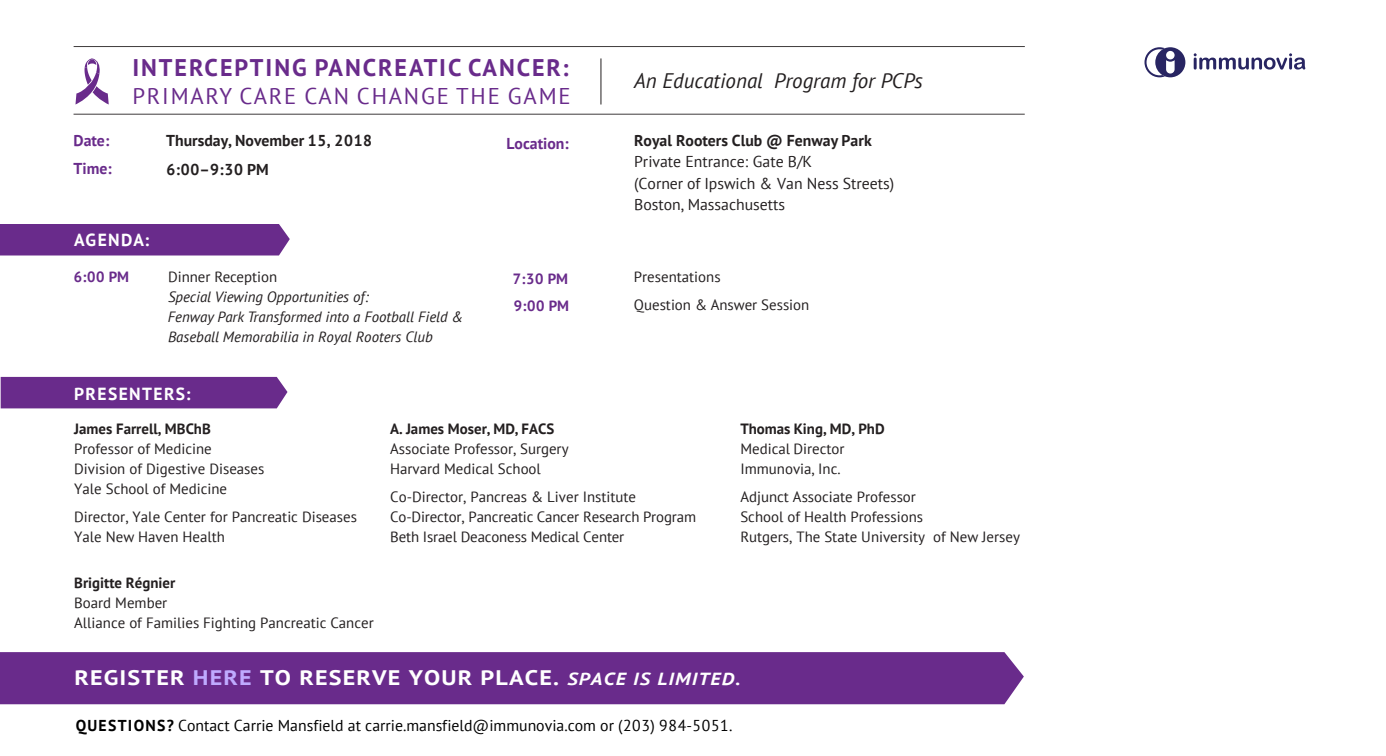
<style>
.page{position:relative;width:1386px;height:756px;background:#fff}
.page>*{position:absolute;margin:0;border:0;box-sizing:border-box;transform-origin:0 0}
.t1{font:700 24.15px "PT Sans";letter-spacing:.08em;color:#692b8b}
.t2{font:22.75px "PT Sans";letter-spacing:.08em;color:#692b8b}
.t3{font:700 21px "PT Sans";letter-spacing:.045em;color:#fff;scale:1.15 1}
.t4{font:italic 21px "PT Sans";color:#231f20}
.t5{font:700 17.5px "PT Sans";letter-spacing:.08em;color:#fff}
.t6{font:15.75px "PT Sans";color:#000}
.t7{font:15.75px/21.5px "PT Sans";color:#231f20}
.t8{font:700 15.75px/29.1px "PT Sans";color:#231f20}
.t9{font:700 15.75px "PT Sans";color:#692b8b}
.t10{font:14.88px/20.1px "PT Sans";color:#231f20}
.t11{font:14.88px/20.1px "PT Sans";color:#231f20}
.t12{font:italic 14.88px/19.9px "PT Sans";color:#231f20}
.t13{font:700 14.88px "PT Sans";color:#231f20}
.t14{font:700 14.88px "PT Sans";color:#692b8b}
.s1{font-style:normal}
.s2{font-style:inherit}
.s3{font-weight:700}
.s4{color:#bfaaff}
.s5{font-style:italic;font-size:17.5px}
</style>
<div class="page">
<div style="left:0;top:652px;width:1024px;height:52px;background:#692b8b"></div>
<div style="left:0;top:224px;width:290px;height:32px;background:#692b8b"></div>
<div style="left:1px;top:377px;width:287px;height:31px;background:#692b8b"></div>
<hr style="left:74px;top:46px;width:951px;height:1px;background:#231f20">
<svg style="left:75px;top:58px;width:34px;height:47px"></svg>
<svg style="left:1194px;top:53px;width:111px;height:17px"></svg>
<svg style="left:1145px;top:47px;width:40px;height:30px"></svg>
<hr style="left:601px;top:58px;width:1px;height:47px;background:#231f20">
<hr style="left:74px;top:114px;width:951px;height:1px;background:#231f20">
<p class="t9" style="left:74px;top:130px;width:38px">Date:</p>
<p class="t9" style="left:74px;top:158px;width:40px">Time:</p>
<p class="t1" style="left:132px;top:52px;width:438px">INTERCEPTING PANCREATIC CANCER:</p>
<p class="t2" style="left:132px;top:81px;width:440px">PRIMARY CARE CAN CHANGE THE GAME</p>
<p class="t8" style="left:166px;top:125px;width:208px">Thursday, November 15, 2018<br>6:00–9:30 PM</p>
<p class="t5" style="left:74px;top:228px;width:77px">AGENDA:</p>
<p class="t14" style="left:74px;top:267px;width:57px">6:00 PM</p>
<p class="t12" style="left:168px;top:266px;width:297px"><span class="s1">Dinner Reception<br></span>Special Viewing Opportunities of:<br>Fenway Park Transformed into a Football Field &amp; Baseball Memorabilia in Royal Rooters Club</p>
<p class="t14" style="left:513px;top:269px;width:57px">7:30 PM</p>
<p class="t5" style="left:74px;top:382px;width:118px">PRESENTERS:</p>
<p class="t4" style="left:634px;top:67px;width:290px">An Educational Program for PCPs</p>
<p class="t8" style="left:634px;top:126px;width:239px">Royal Rooters Club @ Fenway Park</p>
<p class="t7" style="left:634px;top:151px;width:262px">Private Entrance: Gate B/K<br>(<span class="s2">C</span>orner of Ipswich &amp; Van Ness Streets)<br>Boston, Massachusetts</p>
<p class="t11" style="left:634px;top:263px;width:177px;line-height:28.2px">Presentations<br>Question &amp; Answer Session</p>
<p class="t10" style="left:74px;top:418px;width:192px"><span class="s3">James Farrell, MBChB<br></span><span class="s2">Professor of Medicine<br></span>Division of Digestive Diseases<br>Yale School of Medicine</p>
<p class="t10" style="left:74px;top:506px;width:284px">Director, Yale Center for Pancreatic Diseases<br>Yale New Haven Health</p>
<p class="t10" style="left:74px;top:572px;width:301px"><span class="s3">Brigitte Régnier<br></span>Board Member<br>Alliance of Families Fighting Pancreatic Cancer</p>
<p class="t11" style="left:390px;top:419px;width:180px"><span class="s3">A. James Moser, MD, FACS<br></span>Associate Professor, Surgery<br>Harvard Medical School</p>
<p class="t11" style="left:390px;top:486px;width:307px">Co-Director<span class="s2">,</span> Pancreas &amp; Liver Institute<br>Co-Director<span class="s2">,</span> Pancreatic Cancer Research Program<br>Beth Israel Deaconess Medical Center</p>
<p class="t13" style="left:740px;top:419px;width:146px">Thomas King, MD, PhD</p>
<p class="t10" style="left:740px;top:438px;width:106px">Medical Director<br>Immunovia, Inc.</p>
<p class="t10" style="left:740px;top:486px;width:281px">Adjunct Associate Professor<br>School of Health Professions<br>Rutgers, The State University of New Jersey</p>
<p class="t3" style="left:74px;top:664px;width:581px">REGISTER <span class="s4">HERE</span> TO RESERVE YOUR PLACE. <span class="s5">SPACE IS LIMITED.</span></p>
<p class="t6" style="left:76px;top:716px;width:658px"><span class="s3">QUESTIONS?</span> Contact Carrie Mansfield at carrie.mansfield@immunovia.com or (203) 984-5051.</p>
</div>
